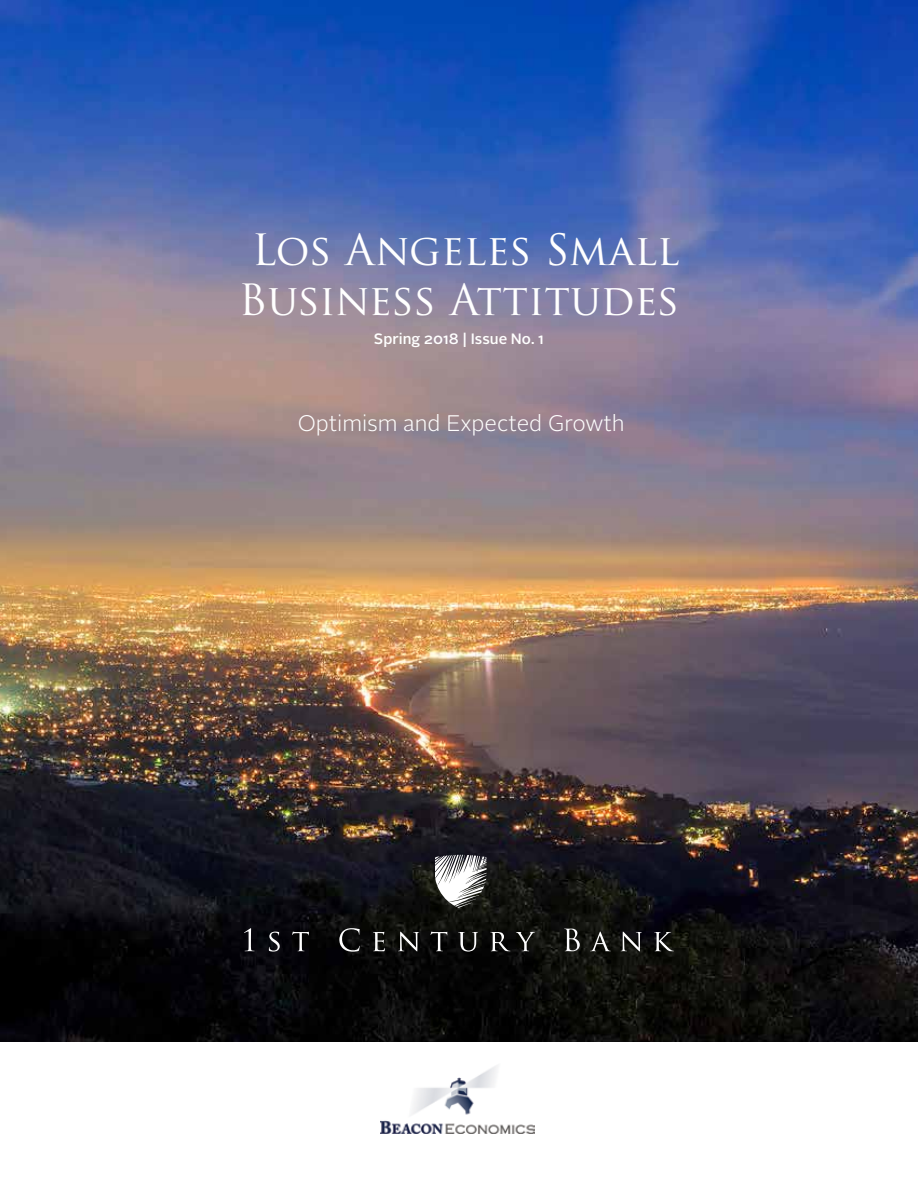
<style>
.page{position:relative;width:918px;height:1188px;background:#fff}
.page>*{position:absolute;margin:0;border:0;box-sizing:border-box;transform-origin:0 0}
.t1{font:42px/50.4px "Trajan Pro";color:#fff;text-align:center}
.t2{font:300 22.5px "Alright Sans";color:#fff}
.t3{font:500 15px "Alright Sans";color:#fff}
</style>
<div class="page">
<img style="left:0;top:0;width:918px;height:1041px">
<img style="left:380px;top:1066px;width:155px;height:68px">
<svg style="left:244px;top:928px;width:11px;height:23px"></svg>
<svg style="left:269px;top:932px;width:11px;height:20px"></svg>
<svg style="left:292px;top:932px;width:17px;height:19px"></svg>
<svg style="left:339px;top:928px;width:21px;height:24px"></svg>
<svg style="left:373px;top:932px;width:12px;height:19px"></svg>
<svg style="left:398px;top:932px;width:21px;height:19px"></svg>
<svg style="left:431px;top:932px;width:16px;height:19px"></svg>
<svg style="left:458px;top:932px;width:20px;height:20px"></svg>
<svg style="left:490px;top:932px;width:20px;height:19px"></svg>
<svg style="left:516px;top:932px;width:19px;height:19px"></svg>
<svg style="left:564px;top:929px;width:16px;height:22px"></svg>
<svg style="left:590px;top:932px;width:21px;height:19px"></svg>
<svg style="left:621px;top:932px;width:21px;height:19px"></svg>
<svg style="left:654px;top:932px;width:20px;height:19px"></svg>
<svg style="left:435px;top:855px;width:52px;height:54px"></svg>
<p class="t1" style="left:238px;top:224px;width:443px">Los Angeles Small<br>Business Attitudes</p>
<p class="t3" style="left:374px;top:328px;width:172px">Spring 2018 | Issue No. 1</p>
<p class="t2" style="left:298px;top:408px;width:328px">Optimism and Expected Growth</p>
</div>
